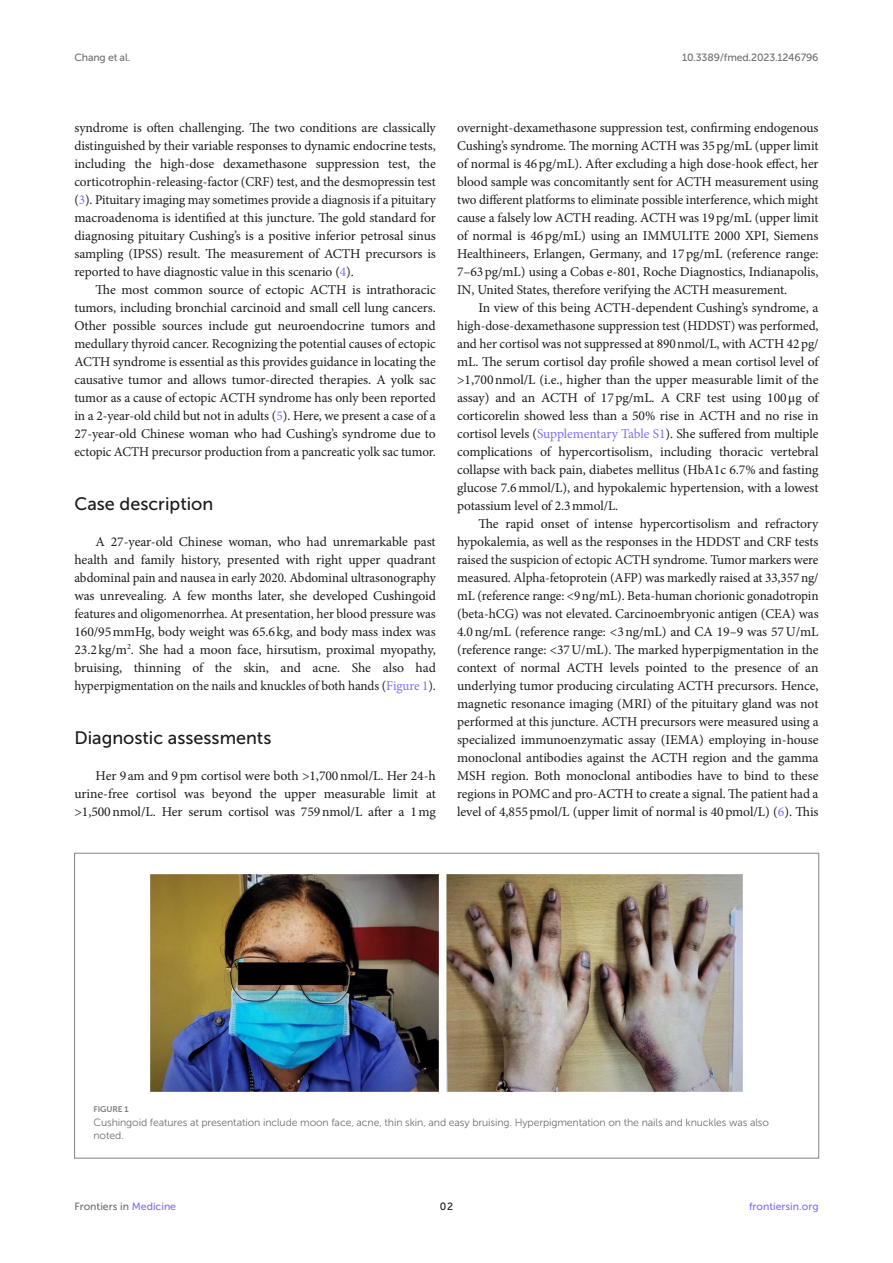
<style>
.page{position:relative;width:893px;height:1263px;background:#fff}
.page>*{position:absolute;margin:0;border:0;box-sizing:border-box;transform-origin:0 0}
.HEAD_2{font:18px "Museo Sans 500";color:#1b1c1b}
.TEXT{font:13.5px/18px "Minion Pro";letter-spacing:-.005em;color:#1b1c1b;text-align:justify}
.TEXT_FLUSH{font:13.5px/18px "Minion Pro";letter-spacing:-.005em;color:#1b1c1b;text-align:justify}
.FIG_LEG{font:10.5px/13.5px "Museo Sans 300";letter-spacing:-.01em;color:#706f70}
.t1{font:10.5px "Museo Sans 500";letter-spacing:-.015em;color:#706f70}
.t2{font:10.5px "Museo Sans 500";color:#856df0}
.t3{font:10.5px "Museo Sans 500";color:#1b1c1b}
.FIG_HD{font:8.25px "Museo Sans 700";letter-spacing:-.01em;color:#7e7f7f}
.s1{color:#856df0}
.s2{font-family:"STIX General"}
</style>
<div class="page">
<img style="left:150px;top:874px;width:593px;height:219px">
<p class="t1" style="left:74px;top:51px;width:57px">Chang et al.</p>
<p class="t1" style="left:682px;top:51px;width:138px">10.3389/fmed.2023.1246796</p>
<p class="TEXT_FLUSH" style="left:74px;top:119px;width:363px">syndrome is often challenging. The two conditions are classically distinguished by their variable responses to dynamic endocrine tests, including the high-dose dexamethasone suppression test, the corticotrophin-releasing-factor (CRF) test, and the desmopressin test (<span class="s1">3</span>). Pituitary imaging may sometimes provide a diagnosis if a pituitary macroadenoma is identified at this juncture. The gold standard for diagnosing pituitary Cushing’s is a positive inferior petrosal sinus sampling (IPSS) result. The measurement of ACTH precursors is reported to have diagnostic value in this scenario (<span class="s1">4</span>).</p>
<p class="TEXT" style="left:74px;top:281px;width:363px;text-indent:21px">The most common source of ectopic ACTH is intrathoracic tumors, including bronchial carcinoid and small cell lung cancers.<br>Other possible sources include gut neuroendocrine tumors and medullary thyroid cancer. Recognizing the potential causes of ectopic ACTH syndrome is essential as this provides guidance in locating the causative tumor and allows tumor-directed therapies. A yolk sac tumor as a cause of ectopic ACTH syndrome has only been reported in a 2-year-old child but not in adults (<span class="s1">5</span>). Here, we present a case of a 27-year-old Chinese woman who had Cushing’s syndrome due to ectopic ACTH precursor production from a pancreatic yolk sac tumor.</p>
<p class="HEAD_2" style="left:74px;top:494px;width:140px">Case description</p>
<p class="TEXT_FLUSH" style="left:74px;top:533px;width:363px;text-indent:21px">A 27-year-old Chinese woman, who had unremarkable past health and family history, presented with right upper quadrant abdominal pain and nausea in early 2020. Abdominal ultrasonography was unrevealing. A few months later, she developed Cushingoid features and oligomenorrhea. At presentation, her blood pressure was 160/95mmHg, body weight was 65.6kg, and body mass index was 23.2kg/m<sup>2</sup>. She had a moon face, hirsutism, proximal myopathy, bruising, thinning of the skin, and acne. She also had hyperpigmentation on the nails and knuckles of both hands (<span class="s1">Figure 1</span>).</p>
<p class="HEAD_2" style="left:74px;top:728px;width:199px">Diagnostic assessments</p>
<p class="TEXT_FLUSH" style="left:74px;top:767px;width:363px;text-indent:21px">Her 9am and 9pm cortisol were both &gt;1,700nmol/L. Her 24-h urine-free cortisol was beyond the upper measurable limit at &gt;1,500nmol/L. Her serum cortisol was 759nmol/L after a 1mg</p>
<p class="TEXT_FLUSH" style="left:457px;top:119px;width:363px">overnight-dexamethasone suppression test, confirming endogenous Cushing’s syndrome. The morning ACTH was 35pg/mL (upper limit of normal is 46pg/mL). After excluding a high dose-hook effect, her blood sample was concomitantly sent for ACTH measurement using two different platforms to eliminate possible interference, which might cause a falsely low ACTH reading. ACTH was 19pg/mL (upper limit of normal is 46pg/mL) using an IMMULITE 2000 XPI, Siemens Healthineers, Erlangen, Germany, and 17pg/mL (reference range:<br>7–63pg/mL) using a Cobas e-801, Roche Diagnostics, Indianapolis, IN, United States, therefore verifying the ACTH measurement.</p>
<p class="TEXT" style="left:457px;top:299px;width:363px;text-indent:21px">In view of this being ACTH-dependent Cushing’s syndrome, a high-dose-dexamethasone suppression test (HDDST) was performed, and her cortisol was not suppressed at 890nmol/L, with ACTH 42pg/ mL. The serum cortisol day profile showed a mean cortisol level of &gt;1,700nmol/L (i.e., higher than the upper measurable limit of the assay) and an ACTH of 17pg/mL. A CRF test using 100<span class="s2">μ</span>g of corticorelin showed less than a 50% rise in ACTH and no rise in cortisol levels (<span class="s1">Supplementary Table S1</span>). She suffered from multiple complications of hypercortisolism, including thoracic vertebral collapse with back pain, diabetes mellitus (HbA1c 6.7% and fasting glucose 7.6mmol/L), and hypokalemic hypertension, with a lowest potassium level of 2.3mmol/L.</p>
<p class="TEXT" style="left:457px;top:515px;width:363px;text-indent:21px">The rapid onset of intense hypercortisolism and refractory hypokalemia, as well as the responses in the HDDST and CRF tests raised the suspicion of ectopic ACTH syndrome. Tumor markers were measured. Alpha-fetoprotein (AFP) was markedly raised at 33,357ng/ mL (reference range: &lt;9ng/mL). Beta-human chorionic gonadotropin (beta-hCG) was not elevated. Carcinoembryonic antigen (CEA) was 4.0ng/mL (reference range: &lt;3ng/mL) and CA 19–9 was 57U/mL (reference range: &lt;37U/mL). The marked hyperpigmentation in the context of normal ACTH levels pointed to the presence of an underlying tumor producing circulating ACTH precursors. Hence, magnetic resonance imaging (MRI) of the pituitary gland was not performed at this juncture. ACTH precursors were measured using a specialized immunoenzymatic assay (IEMA) employing in-house monoclonal antibodies against the ACTH region and the gamma MSH region. Both monoclonal antibodies have to bind to these regions in POMC and pro-ACTH to create a signal. The patient had a level of 4,855pmol/L (upper limit of normal is 40pmol/L) (<span class="s1">6</span>). This</p>
<p class="FIG_HD" style="left:94px;top:1105px;width:37px">FIGURE 1</p>
<p class="FIG_LEG" style="left:94px;top:1115px;width:677px">Cushingoid features at presentation include moon face, acne, thin skin, and easy bruising. Hyperpigmentation on the nails and knuckles was also noted.</p>
<p class="t1" style="left:74px;top:1200px;width:103px">Frontiers in <span class="s1">Medicine</span></p>
<p class="t3" style="left:440px;top:1200px;width:15px">02</p>
<p class="t2" style="left:749px;top:1200px;width:71px">frontiersin.org</p>
</div>
